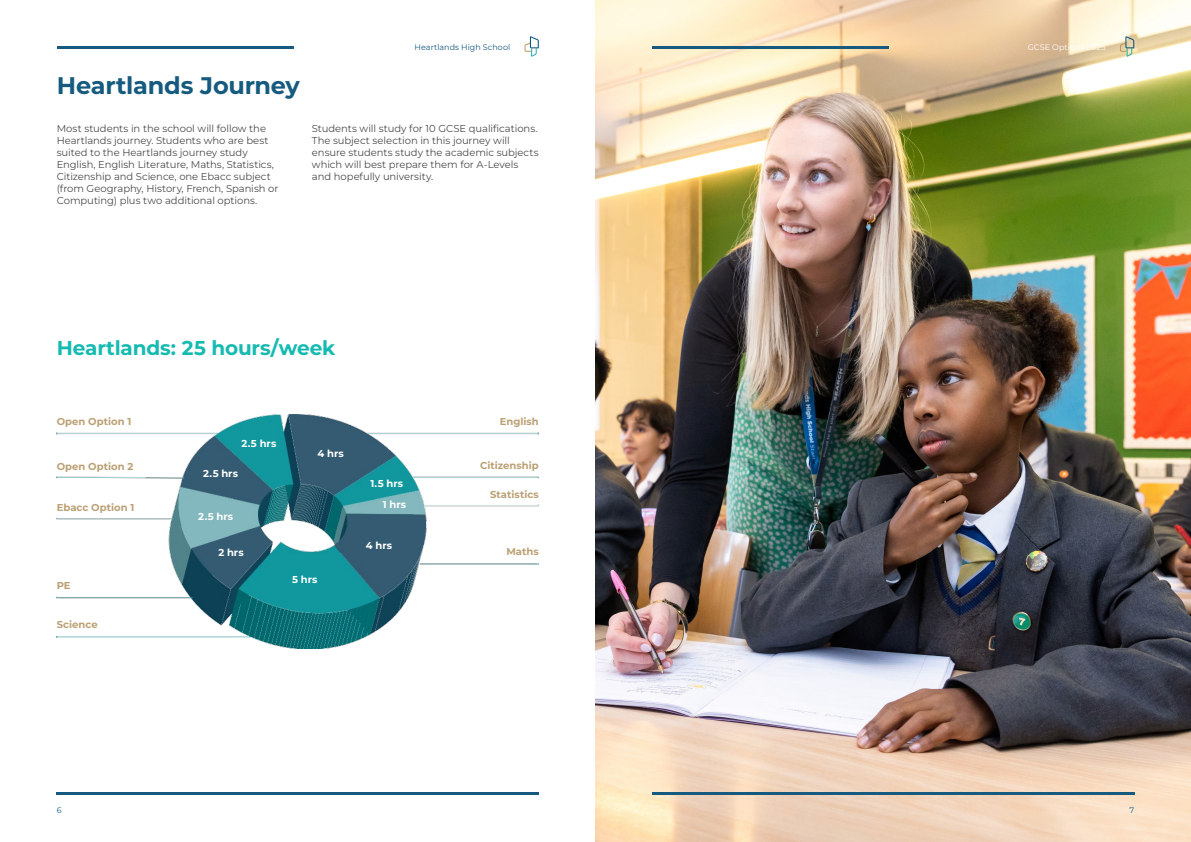
<style>
.page{position:relative;width:1191px;height:842px;background:#fff}
.page>*{position:absolute;margin:0;border:0;box-sizing:border-box;transform-origin:0 0}
.t1{font:700 24px "Montserrat";letter-spacing:-.01em;color:#165b7f}
.t2{font:700 20px "Montserrat";letter-spacing:-.01em;color:#15bbb1}
.BODY_TEXT{font:10px/12px "Montserrat";letter-spacing:-.005em;color:#4b4c4d}
.BODY_TEXT-2{font:700 10px "Montserrat";color:#bba074}
.BODY_TEXT-3{font:700 10px "Montserrat";letter-spacing:.005em;color:#fff}
.t3{font:8px "Montserrat";letter-spacing:.005em;color:#165b7f}
.t4{font:8px "Montserrat";letter-spacing:.005em;color:#fff}
</style>
<div class="page">
<hr style="left:57px;top:792px;width:482px;height:3px;background:#165b7f">
<hr style="left:57px;top:46px;width:236px;height:2px;background:#165b7f">
<svg style="left:524px;top:36px;width:15px;height:21px"></svg>
<img style="left:57px;top:414px;width:482px;height:234px">
<img style="left:595px;top:0;width:596px;height:842px">
<hr style="left:652px;top:792px;width:482px;height:3px;background:#165b7f">
<hr style="left:652px;top:46px;width:237px;height:2px;background:#165b7f">
<svg style="left:1120px;top:36px;width:14px;height:21px"></svg>
<p class="t1" style="left:57px;top:68px;width:245px">Heartlands Journey</p>
<p class="BODY_TEXT" style="left:57px;top:122px;width:223px">Most students in the school will follow the Heartlands journey. Students who are best suited to the Heartlands journey study English, English Literature, Maths, Statistics, Citizenship and Science, one Ebacc subject (from Geography, History, French, Spanish or Computing) plus two additional options.</p>
<p class="t3" style="left:414px;top:42px;width:97px">Heartlands High School</p>
<p class="BODY_TEXT" style="left:312px;top:122px;width:228px">Students will study for 10 GCSE qualifications.<br>The subject selection in this journey will ensure students study the academic subjects which will best prepare them for A-Levels and hopefully university.</p>
<p class="t2" style="left:57px;top:334px;width:280px">Heartlands: 25 hours/week</p>
<p class="BODY_TEXT-2" style="left:57px;top:414px;width:76px">Open Option 1</p>
<p class="BODY_TEXT-2" style="left:500px;top:414px;width:41px">English</p>
<p class="BODY_TEXT-2" style="left:480px;top:459px;width:60px">Citizenship</p>
<p class="BODY_TEXT-2" style="left:490px;top:487px;width:50px">Statistics</p>
<p class="BODY_TEXT-3" style="left:241px;top:436px;width:36px">2.5 hrs</p>
<p class="BODY_TEXT-3" style="left:317px;top:446px;width:28px">4 hrs</p>
<p class="BODY_TEXT-2" style="left:57px;top:459px;width:78px">Open Option 2</p>
<p class="BODY_TEXT-2" style="left:57px;top:500px;width:79px">Ebacc Option 1</p>
<p class="BODY_TEXT-3" style="left:203px;top:466px;width:36px">2.5 hrs</p>
<p class="BODY_TEXT-3" style="left:370px;top:476px;width:34px">1.5 hrs</p>
<p class="BODY_TEXT-3" style="left:383px;top:497px;width:25px">1 hrs</p>
<p class="BODY_TEXT-3" style="left:198px;top:509px;width:36px">2.5 hrs</p>
<p class="BODY_TEXT-3" style="left:218px;top:545px;width:27px">2 hrs</p>
<p class="BODY_TEXT-3" style="left:366px;top:538px;width:28px">4 hrs</p>
<p class="BODY_TEXT-2" style="left:506px;top:544px;width:34px">Maths</p>
<p class="BODY_TEXT-2" style="left:57px;top:578px;width:15px">PE</p>
<p class="BODY_TEXT-2" style="left:57px;top:617px;width:42px">Science</p>
<p class="t3" style="left:57px;top:805px;width:6px">6</p>
<p class="BODY_TEXT-3" style="left:292px;top:572px;width:27px">5 hrs</p>
<p class="t4" style="left:1027px;top:42px;width:80px">GCSE Options 2025</p>
<p class="t3" style="left:1129px;top:805px;width:6px">7</p>
</div>
